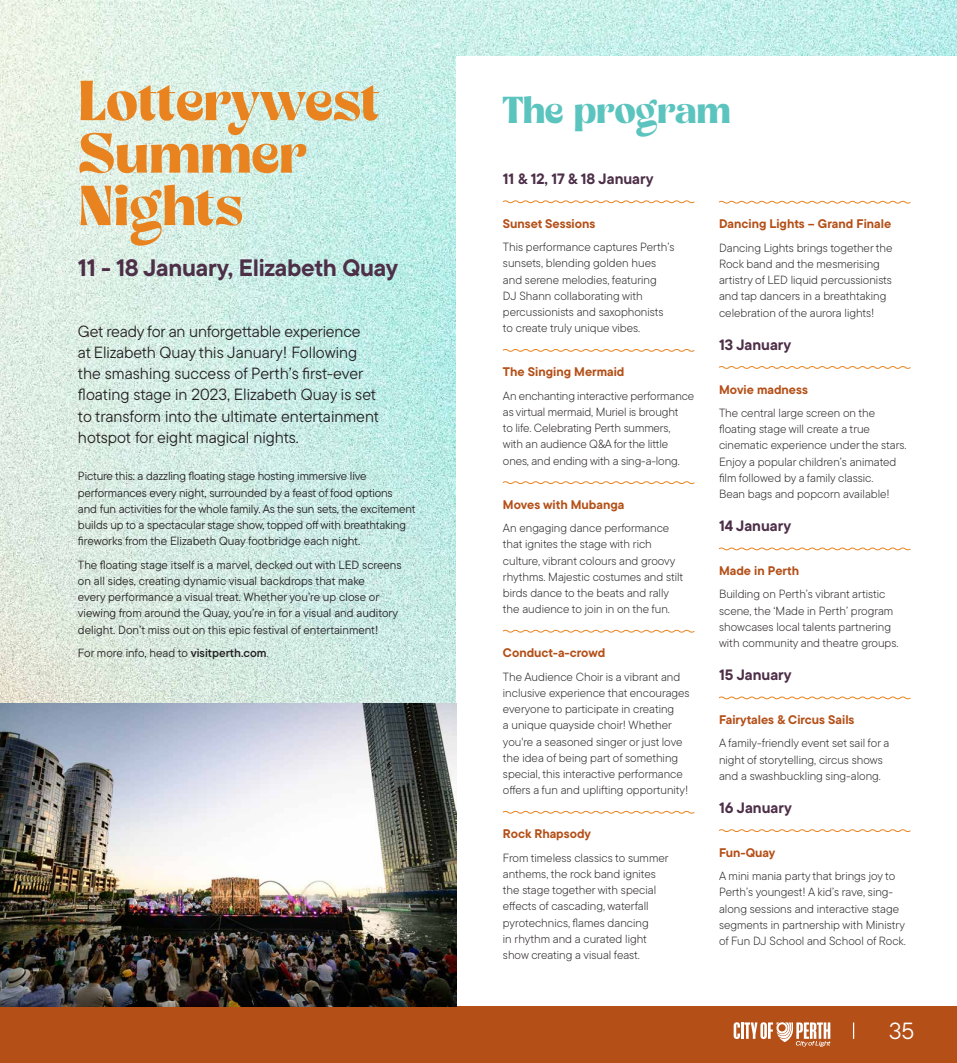
<style>
.page{position:relative;width:957px;height:1063px;background:#fff}
.page>*{position:absolute;margin:0;border:0;box-sizing:border-box;transform-origin:0 0}
.t1{font:56.25px/52.5px "Bropella";color:#e88320}
.t2{font:37.5px "Bropella";letter-spacing:-.01em;color:#5bc4bf}
.t3{font:700 23.75px "TT Commons Pro";letter-spacing:-.01em;color:#4d2f48}
.t4{font:23.38px "TT Commons Pro";color:#fff}
.t5{font:16.25px/21.2px "TT Commons Pro";color:#231f20}
.t6{font:700 15px "TT Commons Pro";color:#4d2f48}
.t7{font:700 12.5px "TT Commons Pro";color:#b44f17}
.t8{font:300 11.88px/16.2px "TT Commons Pro";color:#231f20}
.t9{font:11.88px/16.2px "TT Commons Pro";letter-spacing:-.01em;color:#231f20}
.s1{font-family:"TT Commons Pro Db"}
.s2{font-weight:300}
</style>
<div class="page">
<img style="left:0;top:0;width:957px;height:703px">
<div style="left:0;top:1006px;width:957px;height:57px;background:#b44f17"></div>
<div style="left:456px;top:57px;width:501px;height:949px;background:#fff"></div>
<svg style="left:502px;top:200px;width:193px;height:4px"></svg>
<svg style="left:502px;top:349px;width:193px;height:3px"></svg>
<svg style="left:502px;top:481px;width:193px;height:4px"></svg>
<svg style="left:502px;top:629px;width:193px;height:4px"></svg>
<svg style="left:502px;top:810px;width:193px;height:4px"></svg>
<svg style="left:718px;top:200px;width:193px;height:4px"></svg>
<svg style="left:718px;top:366px;width:193px;height:3px"></svg>
<svg style="left:718px;top:547px;width:193px;height:4px"></svg>
<svg style="left:718px;top:696px;width:193px;height:4px"></svg>
<svg style="left:718px;top:829px;width:193px;height:3px"></svg>
<img style="left:0;top:703px;width:456px;height:303px">
<svg style="left:733px;top:1022px;width:97px;height:25px"></svg>
<svg style="left:853px;top:1023px;width:1px;height:16px"></svg>
<h1 class="t1" style="left:78px;top:74px;width:303px">Lotterywest<br>Summer<br>Nights</h1>
<h3 class="t3" style="left:78px;top:250px;width:322px">11 - 18 January, Elizabeth Quay</h3>
<p class="t5" style="left:78px;top:320px;width:303px">Get ready for an unforgettable experience<br>at Elizabeth Quay this January! Following the smashing success of Perth’s first-ever floating stage in 2023, Elizabeth Quay is set to transform into the ultimate entertainment hotspot for eight magical nights.</p>
<p class="t9" style="left:78px;top:468px;width:339px">Picture this: a dazzling floating stage hosting immersive live performances every night, surrounded by a feast of food options<br>and fun activities for the whole family. As the sun sets, the excitement builds up to a spectacular stage show, topped off with breathtaking fireworks from the Elizabeth Quay footbridge each night.</p>
<p class="t9" style="left:78px;top:556px;width:325px">The floating stage itself is a marvel, decked out with LED screens on all sides, creating dynamic visual backdrops that make<br>every performance a visual treat. Whether you’re up close or viewing from around the Quay, you’re in for a visual and auditory delight. Don’t miss out on this epic festival of entertainment!</p>
<p class="t9" style="left:78px;top:645px;width:192px">For more info, head to <span class="s1">visitperth.com</span><span class="s2">.</span></p>
<h2 class="t2" style="left:503px;top:88px;width:229px">The program</h2>
<p class="t6" style="left:503px;top:167px;width:152px">11 &amp; 12, 17 &amp; 18 January</p>
<p class="t7" style="left:503px;top:214px;width:94px">Sunset Sessions</p>
<p class="t8" style="left:503px;top:239px;width:173px">This performance captures Perth’s sunsets, blending golden hues and serene melodies, featuring<br>DJ Shann collaborating with percussionists and saxophonists to create truly unique vibes.</p>
<p class="t7" style="left:503px;top:363px;width:123px">The Singing Mermaid</p>
<p class="t8" style="left:503px;top:387px;width:193px">An enchanting interactive performance as virtual mermaid, Muriel is brought<br>to life. Celebrating Perth summers,<br>with an audience Q&amp;A for the little ones, and ending with a sing-a-long.</p>
<p class="t7" style="left:503px;top:495px;width:123px">Moves with Mubanga</p>
<p class="t8" style="left:503px;top:520px;width:182px">An engaging dance performance that ignites the stage with rich culture, vibrant colours and groovy rhythms. Majestic costumes and stilt birds dance to the beats and rally the audience to join in on the fun.</p>
<p class="t7" style="left:503px;top:643px;width:104px">Conduct-a-crowd</p>
<p class="t8" style="left:503px;top:668px;width:188px">The Audience Choir is a vibrant and inclusive experience that encourages everyone to participate in creating<br>a unique quayside choir! Whether you're a seasoned singer or just love the idea of being part of something special, this interactive performance offers a fun and uplifting opportunity!</p>
<p class="t7" style="left:503px;top:824px;width:90px">Rock Rhapsody</p>
<p class="t8" style="left:503px;top:849px;width:167px">From timeless classics to summer anthems, the rock band ignites the stage together with special effects of cascading, waterfall pyrotechnics, flames dancing<br>in rhythm and a curated light show creating a visual feast.</p>
<p class="t7" style="left:719px;top:214px;width:174px">Dancing Lights – Grand Finale</p>
<p class="t8" style="left:719px;top:239px;width:175px">Dancing Lights brings together the Rock band and the mesmerising artistry of LED liquid percussionists and tap dancers in a breathtaking celebration of the aurora lights!</p>
<p class="t6" style="left:719px;top:333px;width:74px">13 January</p>
<p class="t7" style="left:719px;top:380px;width:90px">Movie madness</p>
<p class="t8" style="left:719px;top:405px;width:189px">The central large screen on the floating stage will create a true cinematic experience under the stars.<br>Enjoy a popular children’s animated film followed by a family classic.<br>Bean bags and popcorn available!</p>
<p class="t6" style="left:719px;top:514px;width:74px">14 January</p>
<p class="t7" style="left:719px;top:561px;width:82px">Made in Perth</p>
<p class="t8" style="left:719px;top:586px;width:181px">Building on Perth’s vibrant artistic scene, the ‘Made in Perth’ program showcases local talents partnering with community and theatre groups.</p>
<p class="t6" style="left:719px;top:663px;width:74px">15 January</p>
<p class="t7" style="left:719px;top:710px;width:137px">Fairytales &amp; Circus Sails</p>
<p class="t8" style="left:719px;top:735px;width:172px">A family-friendly event set sail for a night of storytelling, circus shows and a swashbuckling sing-along.</p>
<p class="t6" style="left:719px;top:796px;width:74px">16 January</p>
<p class="t7" style="left:719px;top:843px;width:58px">Fun-Quay</p>
<p class="t8" style="left:719px;top:868px;width:188px">A mini mania party that brings joy to Perth’s youngest! A kid’s rave, sing&shy;along sessions and interactive stage segments in partnership with Ministry of Fun DJ School and School of Rock.</p>
<h3 class="t4" style="left:889px;top:1014px;width:27px">35</h3>
</div>
